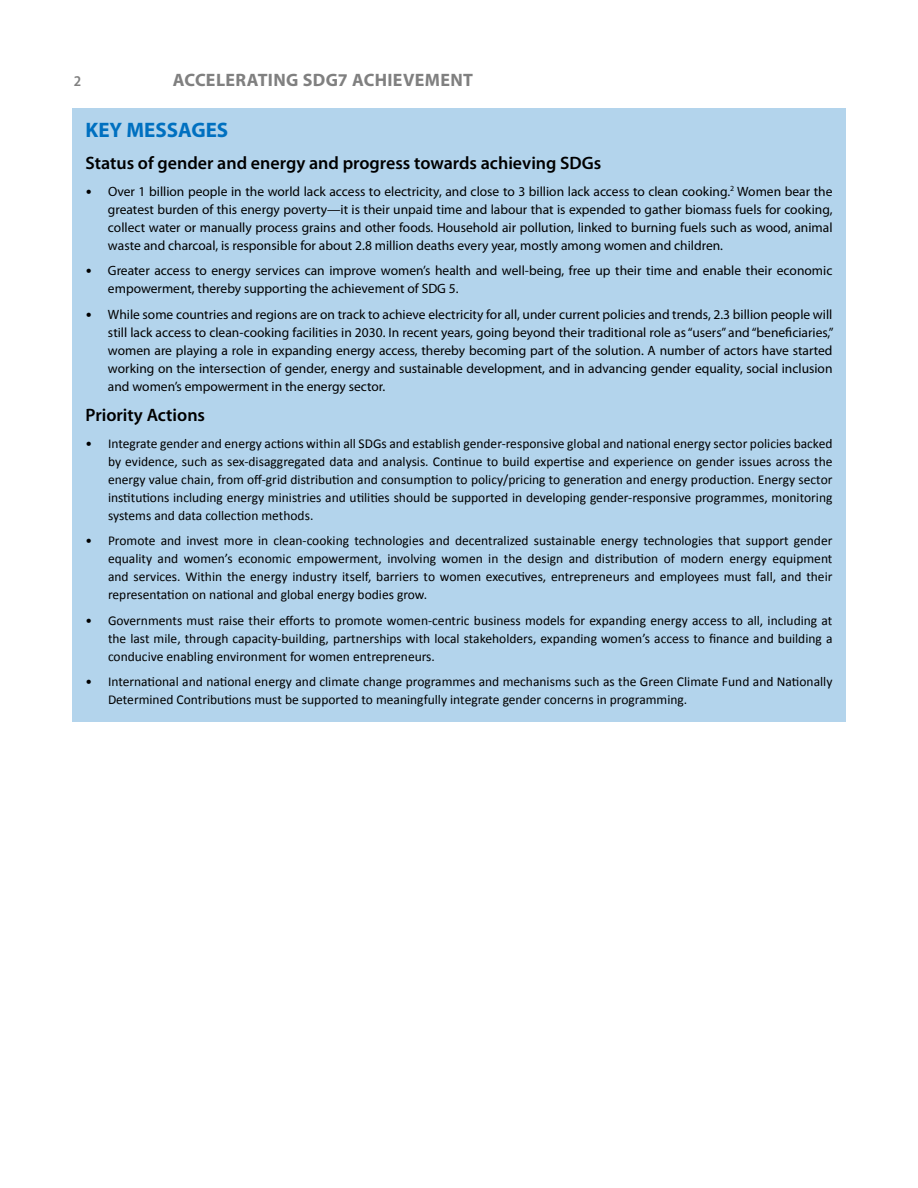
<style>
.page{position:relative;width:918px;height:1188px;background:#fff}
.page>*{position:absolute;margin:0;border:0;box-sizing:border-box;transform-origin:0 0}
.t1{font:700 21px "Myriad Pro";color:#0070c0}
.t2{font:600 18px "Myriad Pro";color:#000}
.t3{font:700 18px "Myriad Pro";letter-spacing:.02em;color:#808080}
.t4{font:600 semi-condensed 15px "Myriad Pro";color:#808080}
.t5{font:13.5px/18px "Calibri";color:#000;text-align:justify}
.t6{font:13.5px/18px "Myriad Pro";color:#000;text-align:justify}
.s1{font-family:"Calibri"}
</style>
<div class="page">
<div style="left:72px;top:108px;width:774px;height:614px;background:#b3d4ec"></div>
<p class="t4" style="left:74px;top:72px;width:9px">2</p>
<h2 class="t3" style="left:173px;top:68px;width:302px">ACCELERATING SDG7 ACHIEVEMENT</h2>
<h1 class="t1" style="left:86px;top:116px;width:144px">KEY MESSAGES</h1>
<h2 class="t2" style="left:86px;top:151px;width:517px">Status of gender and energy and progress towards achieving SDGs</h2>
<p class="t6" style="left:108px;top:182px;width:726px;text-indent:-22px"><span class="s1">•</span> Over 1 billion people in the world lack access to electricity, and close to 3 billion lack access to clean cooking.<sup>2</sup> Women bear the greatest burden of this energy poverty—it is their unpaid time and labour that is expended to gather biomass fuels for cooking, collect water or manually process grains and other foods. Household air pollution, linked to burning fuels such as wood, animal waste and charcoal, is responsible for about 2.8 million deaths every year, mostly among women and children.</p>
<p class="t6" style="left:108px;top:261px;width:726px;text-indent:-23px"><span class="s1">•</span> Greater access to energy services can improve women’s health and well-being, free up their time and enable their economic empowerment, thereby supporting the achievement of SDG 5.</p>
<p class="t6" style="left:108px;top:305px;width:727px;text-indent:-23px"><span class="s1">•</span> While some countries and regions are on track to achieve electricity for all, under current policies and trends, 2.3 billion people will still lack access to clean-cooking facilities in 2030. In recent years, going beyond their traditional role as “users” and “beneficiaries,” women are playing a role in expanding energy access, thereby becoming part of the solution. A number of actors have started working on the intersection of gender, energy and sustainable development, and in advancing gender equality, social inclusion and women’s empowerment in the energy sector.</p>
<h2 class="t2" style="left:86px;top:403px;width:121px">Priority Actions</h2>
<p class="t5" style="left:108px;top:434px;width:726px;text-indent:-23px">• Integrate gender and energy actions within all SDGs and establish gender-responsive global and national energy sector policies backed by evidence, such as sex-disaggregated data and analysis. Continue to build expertise and experience on gender issues across the energy value chain, from off-grid distribution and consumption to policy/pricing to generation and energy production. Energy sector institutions including energy ministries and utilities should be supported in developing gender-responsive programmes, monitoring systems and data collection methods.</p>
<p class="t5" style="left:108px;top:532px;width:726px;text-indent:-23px">• Promote and invest more in clean-cooking technologies and decentralized sustainable energy technologies that support gender equality and women’s economic empowerment, involving women in the design and distribution of modern energy equipment and services. Within the energy industry itself, barriers to women executives, entrepreneurs and employees must fall, and their representation on national and global energy bodies grow.</p>
<p class="t5" style="left:108px;top:611px;width:726px;text-indent:-23px">• Governments must raise their efforts to promote women-centric business models for expanding energy access to all, including at the last mile, through capacity-building, partnerships with local stakeholders, expanding women’s access to finance and building a conducive enabling environment for women entrepreneurs.</p>
<p class="t5" style="left:108px;top:673px;width:726px;text-indent:-23px">• International and national energy and climate change programmes and mechanisms such as the Green Climate Fund and Nationally<br>Determined Contributions must be supported to meaningfully integrate gender concerns in programming.</p>
</div>
